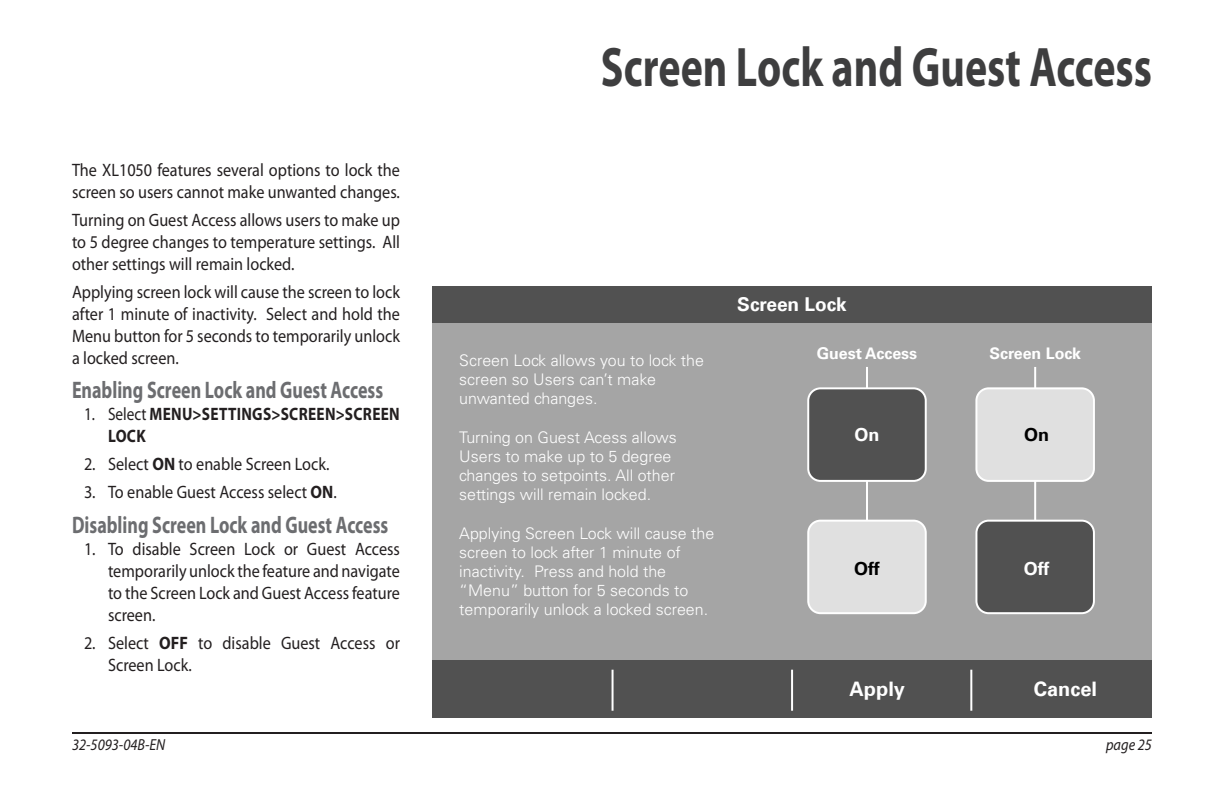
<style>
.page{position:relative;width:1224px;height:792px;background:#fff}
.page>*{position:absolute;margin:0;border:0;box-sizing:border-box;transform-origin:0 0}
.Section_Heading{font:700 56px "Myriad Pro";color:#3e3e3f;scale:.75 1}
.Heading_2{font:700 24px "Myriad Pro";color:#6c6d70;scale:.75 1}
.t1{font:700 20px "Univers LT";color:#fff}
.t2{font:700 19.2px "Univers LT";color:#fff}
.Default_Text{font:18px/22px "Myriad Pro";color:#231f20;text-align:justify;scale:.9 1}
.t3{font:700 18px/22px "Myriad Pro";letter-spacing:.02em;color:#231f20;scale:.85 1}
.t4{font:700 18px "Univers LT";color:#000}
.t5{font:700 18px "Univers LT";color:#fff}
.t6{font:300 16px/19.2px "Univers";color:#fff}
.t7{font:700 16px "Univers LT";color:#fff}
.t8{font:italic 16px "Myriad Pro";color:#231f20;scale:.9 1}
.s1{font-weight:400}
.s2{font-weight:700}
</style>
<div class="page">
<hr style="left:72px;top:732px;width:1080px;height:2px;background:#231f20">
<div style="left:432px;top:286px;width:720px;height:432px;background:#a5a5a5"></div>
<div style="left:432px;top:286px;width:720px;height:36px;background:#515151"></div>
<div style="left:432px;top:660px;width:720px;height:58px;background:#515151"></div>
<hr style="left:612px;top:670px;width:2px;height:41px;background:#fff">
<hr style="left:970px;top:670px;width:2px;height:41px;background:#fff">
<hr style="left:791px;top:670px;width:2px;height:41px;background:#fff">
<hr style="left:866px;top:367px;width:2px;height:156px;background:#fff">
<hr style="left:1034px;top:367px;width:2px;height:156px;background:#fff">
<div style="left:808px;top:521px;width:118px;height:92px;background:#e0e0e0;border-radius:12px"></div>
<div style="left:807px;top:520px;width:120px;height:94px;border:2px solid #fff;border-radius:12px"></div>
<div style="left:808px;top:388px;width:118px;height:93px;background:#515151;border-radius:12px"></div>
<div style="left:807px;top:387px;width:120px;height:95px;border:2px solid #fff;border-radius:12px"></div>
<div style="left:976px;top:388px;width:118px;height:93px;background:#e0e0e0;border-radius:12px"></div>
<div style="left:975px;top:387px;width:120px;height:95px;border:2px solid #fff;border-radius:12px"></div>
<div style="left:976px;top:521px;width:118px;height:92px;background:#515151;border-radius:12px"></div>
<div style="left:975px;top:520px;width:120px;height:94px;border:2px solid #fff;border-radius:12px"></div>
<p class="Default_Text" style="left:72px;top:158px;width:366px">The XL1050 features several options to lock the screen so users cannot make unwanted changes.</p>
<p class="Default_Text" style="left:72px;top:208px;width:366px">Turning on Guest Access allows users to make up to 5 degree changes to temperature settings. All other settings will remain locked.</p>
<p class="Default_Text" style="left:72px;top:280px;width:366px">Applying screen lock will cause the screen to lock after 1 minute of inactivity. Select and hold the Menu button for 5 seconds to temporarily unlock a locked screen.</p>
<p class="Heading_2" style="left:72px;top:375px;width:416px">Enabling Screen Lock and Guest Access</p>
<p class="t3" style="left:108px;top:403px;width:345px;text-indent:-24px"><span class="s1">1. Select</span> MENU&gt;SETTINGS&gt;SCREEN&gt;SCREEN<br>LOCK</p>
<p class="Default_Text" style="left:84px;top:453px;width:274px">2. Select <span class="s2">ON</span> to enable Screen Lock.</p>
<p class="Default_Text" style="left:84px;top:481px;width:282px">3. To enable Guest Access select <span class="s2">ON</span>.</p>
<p class="Heading_2" style="left:72px;top:509px;width:423px">Disabling Screen Lock and Guest Access</p>
<p class="Default_Text" style="left:108px;top:538px;width:326px;text-indent:-24px">1. To disable Screen Lock or Guest Access temporarily unlock the feature and navigate to the Screen Lock and Guest Access feature screen.</p>
<p class="Default_Text" style="left:108px;top:632px;width:326px;text-indent:-24px">2. Select <span class="s2">OFF</span> to disable Guest Access or<br>Screen Lock.</p>
<p class="Section_Heading" style="left:601px;top:30px;width:736px">Screen Lock and Guest Access</p>
<p class="t6" style="left:459px;top:350px;width:246px">Screen Lock allows you to lock the screen so Users can’t make unwanted changes.</p>
<p class="t6" style="left:459px;top:427px;width:219px">Turning on Guest Acess allows<br>Users to make up to 5 degree changes to setpoints. All other settings will remain locked.</p>
<p class="t6" style="left:459px;top:523px;width:256px">Applying Screen Lock will cause the screen to lock after 1 minute of inactivity. Press and hold the “Menu” button for 5 seconds to temporarily unlock a locked screen.</p>
<p class="t2" style="left:737px;top:293px;width:111px">Screen Lock</p>
<p class="t7" style="left:817px;top:344px;width:102px">Guest Access</p>
<p class="t7" style="left:989px;top:344px;width:93px">Screen Lock</p>
<p class="t5" style="left:854px;top:424px;width:27px">On</p>
<p class="t4" style="left:854px;top:558px;width:27px">Off</p>
<p class="t4" style="left:1024px;top:424px;width:27px">On</p>
<p class="t5" style="left:1024px;top:558px;width:27px">Off</p>
<p class="t1" style="left:850px;top:678px;width:57px">Apply</p>
<p class="t1" style="left:1034px;top:678px;width:65px">Cancel</p>
<p class="t8" style="left:72px;top:735px;width:105px">32-5093-04B-EN</p>
<p class="t8" style="left:1106px;top:735px;width:53px">page 25</p>
</div>
